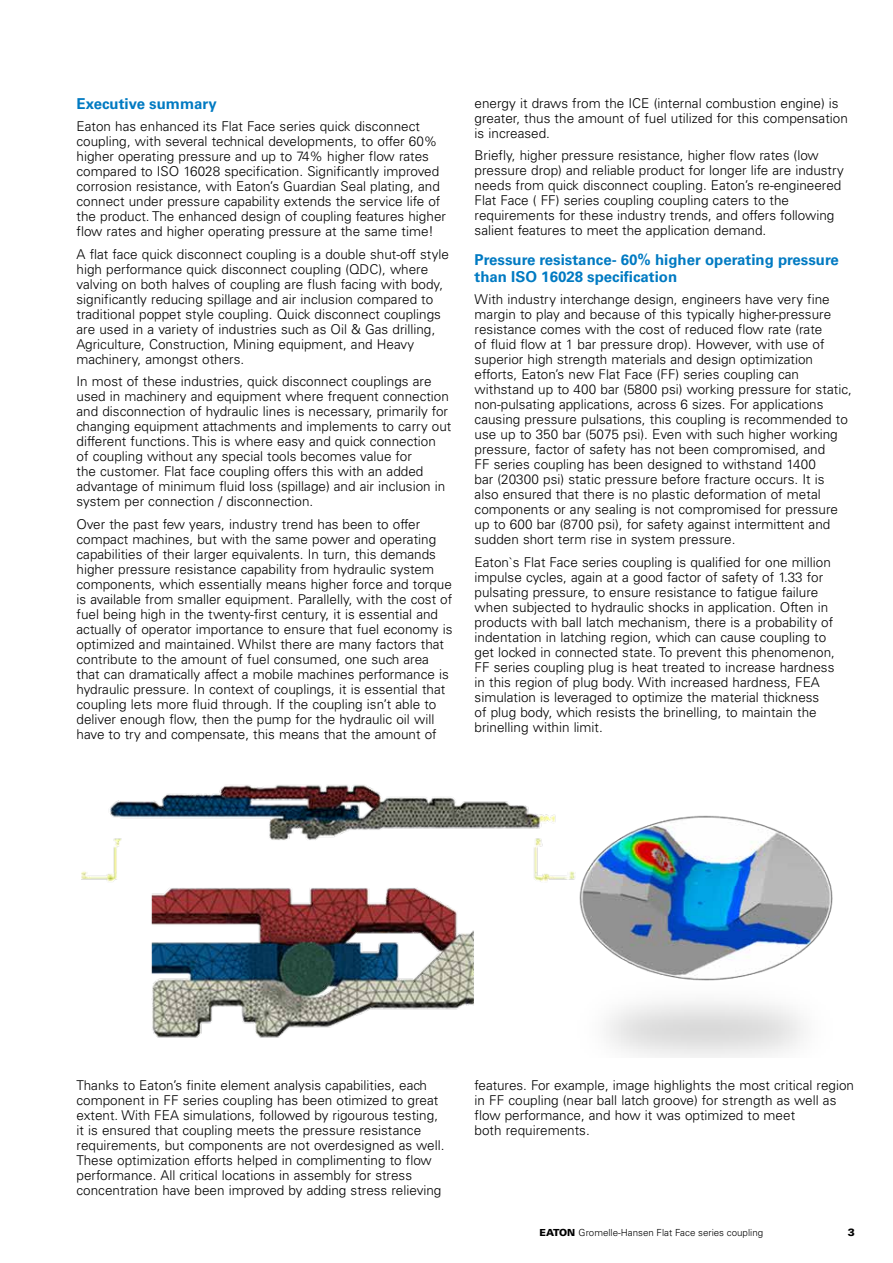
<style>
.page{position:relative;width:893px;height:1263px;background:#fff}
.page>*{position:absolute;margin:0;border:0;box-sizing:border-box;transform-origin:0 0}
.t1{font:700 15px/16.5px "Univers LT Std";color:#007ac2}
.t2{font:300 13.5px/15px "Univers LT Std";color:#000}
.t3{font:900 10.5px "Univers LT Std";color:#000}
.t4{font:300 9.75px "Univers LT Std";color:#000}
.s1{font-weight:900}
</style>
<div class="page">
<img style="left:82px;top:785px;width:751px;height:272px">
<p class="t1" style="left:77px;top:95px;width:142px">Executive summary</p>
<p class="t2" style="left:77px;top:119px;width:371px">Eaton has enhanced its Flat Face series quick disconnect coupling, with several technical developments, to offer 60% higher operating pressure and up to 74% higher flow rates compared to ISO 16028 specification. Significantly improved corrosion resistance, with Eaton’s Guardian Seal plating, and connect under pressure capability extends the service life of the product. The enhanced design of coupling features higher flow rates and higher operating pressure at the same time!</p>
<p class="t2" style="left:77px;top:246px;width:374px">A flat face quick disconnect coupling is a double shut-off style high performance quick disconnect coupling (QDC), where valving on both halves of coupling are flush facing with body, significantly reducing spillage and air inclusion compared to traditional poppet style coupling. Quick disconnect couplings are used in a variety of industries such as Oil &amp; Gas drilling, Agriculture, Construction, Mining equipment, and Heavy machinery, amongst others.</p>
<p class="t2" style="left:77px;top:374px;width:376px">In most of these industries, quick disconnect couplings are used in machinery and equipment where frequent connection and disconnection of hydraulic lines is necessary, primarily for changing equipment attachments and implements to carry out different functions. This is where easy and quick connection<br>of coupling without any special tools becomes value for<br>the customer. Flat face coupling offers this with an added advantage of minimum fluid loss (spillage) and air inclusion in system per connection / disconnection.</p>
<p class="t2" style="left:77px;top:516px;width:377px">Over the past few years, industry trend has been to offer compact machines, but with the same power and operating capabilities of their larger equivalents. In turn, this demands higher pressure resistance capability from hydraulic system components, which essentially means higher force and torque is available from smaller equipment. Parallelly, with the cost of fuel being high in the twenty-first century, it is essential and actually of operator importance to ensure that fuel economy is optimized and maintained. Whilst there are many factors that contribute to the amount of fuel consumed, one such area that can dramatically affect a mobile machines performance is hydraulic pressure. In context of couplings, it is essential that coupling lets more fluid through. If the coupling isn’t able to deliver enough flow, then the pump for the hydraulic oil will have to try and compensate, this means that the amount of</p>
<p class="t2" style="left:475px;top:95px;width:375px">energy it draws from the ICE (internal combustion engine) is greater, thus the amount of fuel utilized for this compensation is increased.</p>
<p class="t2" style="left:475px;top:148px;width:371px">Briefly, higher pressure resistance, higher flow rates (low pressure drop) and reliable product for longer life are industry needs from quick disconnect coupling. Eaton’s re-engineered Flat Face ( FF) series coupling coupling caters to the requirements for these industry trends, and offers following salient features to meet the application demand.</p>
<p class="t1" style="left:475px;top:252px;width:366px">Pressure resistance- 60% higher operating pressure than ISO 16028 specification</p>
<p class="t2" style="left:475px;top:292px;width:379px">With industry interchange design, engineers have very fine margin to play and because of this typically higher-pressure resistance comes with the cost of reduced flow rate (rate<br>of fluid flow at 1 bar pressure drop). However, with use of superior high strength materials and design optimization efforts, Eaton’s new Flat Face (FF) series coupling can withstand up to 400 bar (5800 psi) working pressure for static, non-pulsating applications, across 6 sizes. For applications causing pressure pulsations, this coupling is recommended to use up to 350 bar (5075 psi). Even with such higher working pressure, factor of safety has not been compromised, and<br>FF series coupling has been designed to withstand 1400<br>bar (20300 psi) static pressure before fracture occurs. It is also ensured that there is no plastic deformation of metal components or any sealing is not compromised for pressure up to 600 bar (8700 psi), for safety against intermittent and sudden short term rise in system pressure.</p>
<p class="t2" style="left:475px;top:554px;width:362px">Eaton`s Flat Face series coupling is qualified for one million impulse cycles, again at a good factor of safety of 1.33 for pulsating pressure, to ensure resistance to fatigue failure when subjected to hydraulic shocks in application. Often in products with ball latch mechanism, there is a probability of indentation in latching region, which can cause coupling to get locked in connected state. To prevent this phenomenon, FF series coupling plug is heat treated to increase hardness in this region of plug body. With increased hardness, FEA simulation is leveraged to optimize the material thickness<br>of plug body, which resists the brinelling, to maintain the brinelling within limit.</p>
<p class="t2" style="left:77px;top:1078px;width:369px">Thanks to Eaton’s finite element analysis capabilities, each component in FF series coupling has been otimized to great extent. With FEA simulations, followed by rigourous testing, it is ensured that coupling meets the pressure resistance requirements, but components are not overdesigned as well.<br>These optimization efforts helped in complimenting to flow performance. All critical locations in assembly for stress concentration have been improved by adding stress relieving</p>
<p class="t2" style="left:475px;top:1077px;width:381px">features. For example, image highlights the most critical region in FF coupling (near ball latch groove) for strength as well as flow performance, and how it was optimized to meet<br>both requirements.</p>
<p class="t4" style="left:539px;top:1227px;width:225px"><span class="s1">EATON</span> Gromelle-Hansen Flat Face series coupling</p>
<p class="t3" style="left:848px;top:1225px;width:9px">3</p>
</div>
